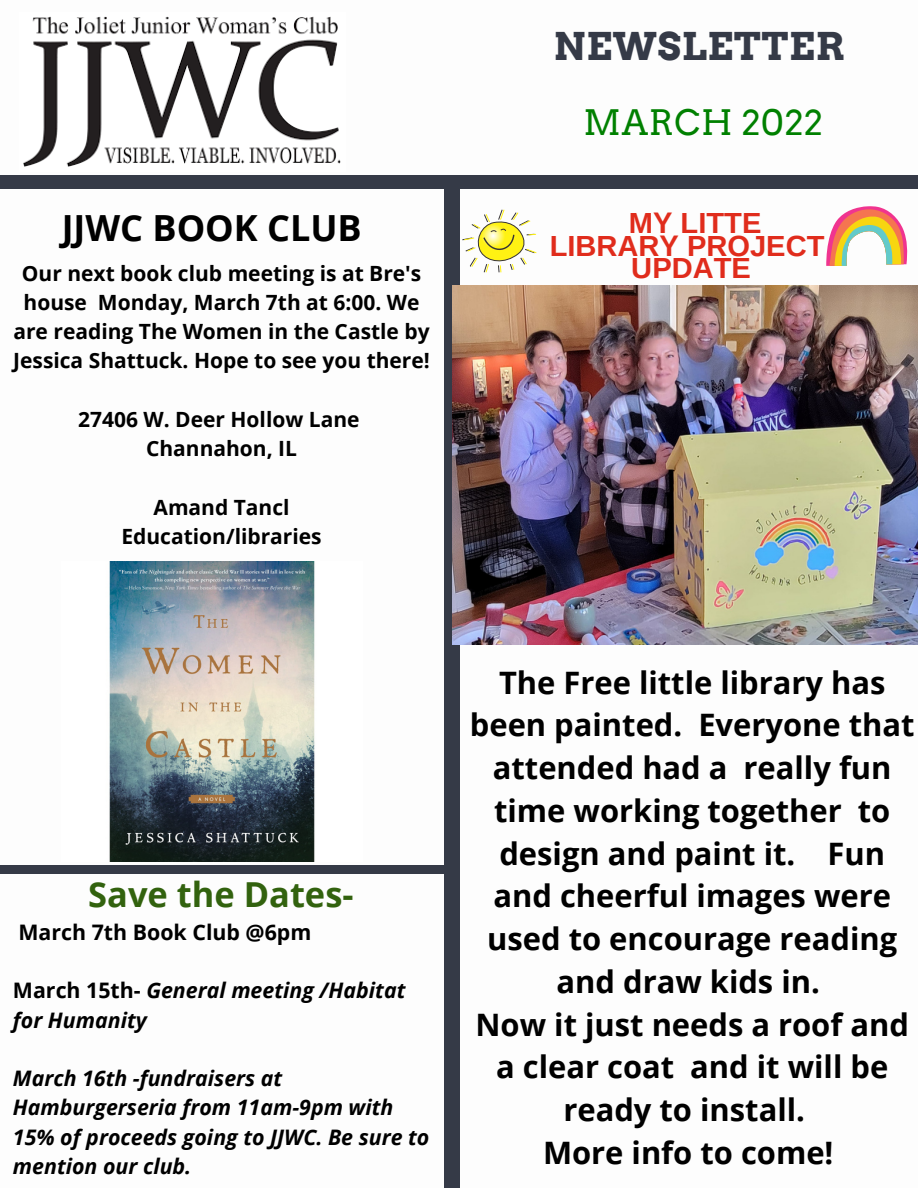
<style>
.page{position:relative;width:918px;height:1188px;background:#fff}
.page>*{position:absolute;margin:0;border:0;box-sizing:border-box;transform-origin:0 0}
.t1{font:700 38.25px "Arvo";letter-spacing:.02em;color:#353a47}
.t2{font:700 36px "Open Sans";color:#000}
.t3{font:35.1px "Arvo";letter-spacing:.02em;color:#008000}
.t4{font:700 34.5px "Open Sans";color:#32620e}
.t5{font:700 30.9px/42.8px "Open Sans";color:#000;text-align:center}
.t6{font:700 29.1px/22.5px "Arimo";color:#e02c1c;text-align:center}
.t7{font:italic 700 21.3px/29.2px "Open Sans";color:#000}
.t8{font:700 21.3px "Open Sans";color:#000}
.t9{font:700 21px/29.2px "Open Sans";color:#000;text-align:center}
.s1{font-style:normal}
</style>
<div class="page">
<div style="left:0;top:175px;width:918px;height:14px;background:#353a47"></div>
<img style="left:23px;top:16px;width:318px;height:151px">
<div style="left:445px;top:189px;width:14px;height:999px;background:#353a47"></div>
<div style="left:0;top:866px;width:451px;height:8px;background:#353a47"></div>
<svg style="left:462px;top:209px;width:75px;height:64px"></svg>
<svg style="left:826px;top:206px;width:81px;height:60px"></svg>
<img style="left:453px;top:285px;width:465px;height:359px">
<img style="left:109px;top:561px;width:206px;height:301px">
<p class="t2" style="left:62px;top:202px;width:302px">JJWC BOOK CLUB</p>
<p class="t9" style="left:13px;top:258px;width:418px">Our next book club meeting is at Bre's house Monday, March 7th at 6:00. We are reading The Women in the Castle by Jessica Shattuck. Hope to see you there!</p>
<p class="t9" style="left:78px;top:404px;width:283px">27406 W. Deer Hollow Lane</p>
<p class="t9" style="left:146px;top:433px;width:153px">Channahon, IL</p>
<p class="t9" style="left:154px;top:492px;width:138px">Amand Tancl</p>
<p class="t9" style="left:121px;top:521px;width:202px">Education/libraries</p>
<p class="t1" style="left:554px;top:23px;width:292px">NEWSLETTER</p>
<p class="t3" style="left:584px;top:102px;width:241px">MARCH 2022</p>
<p class="t6" style="left:629px;top:212px;width:134px">MY LITTE</p>
<p class="t6" style="left:550px;top:235px;width:276px">LIBRARY PROJECT<br>UPDATE</p>
<p class="t4" style="left:88px;top:870px;width:267px">Save the Dates-</p>
<p class="t8" style="left:18px;top:917px;width:294px">March 7th Book Club @6pm</p>
<p class="t7" style="left:13px;top:975px;width:394px"><span class="s1">March 15th-</span> General meeting /Habitat for Humanity</p>
<p class="t7" style="left:13px;top:1063px;width:418px">March 16th -fundraisers at<br>Hamburgerseria from 11am-9pm with<br>15% of proceeds going to JJWC. Be sure to mention our club.</p>
<p class="t5" style="left:470px;top:660px;width:446px">The Free little library has been painted. Everyone that attended had a really fun time working together to design and paint it. Fun and cheerful images were used to encourage reading and draw kids in.</p>
<p class="t5" style="left:476px;top:1002px;width:435px">Now it just needs a roof and a clear coat and it will be ready to install.</p>
<p class="t5" style="left:543px;top:1130px;width:292px">More info to come!</p>
</div>
